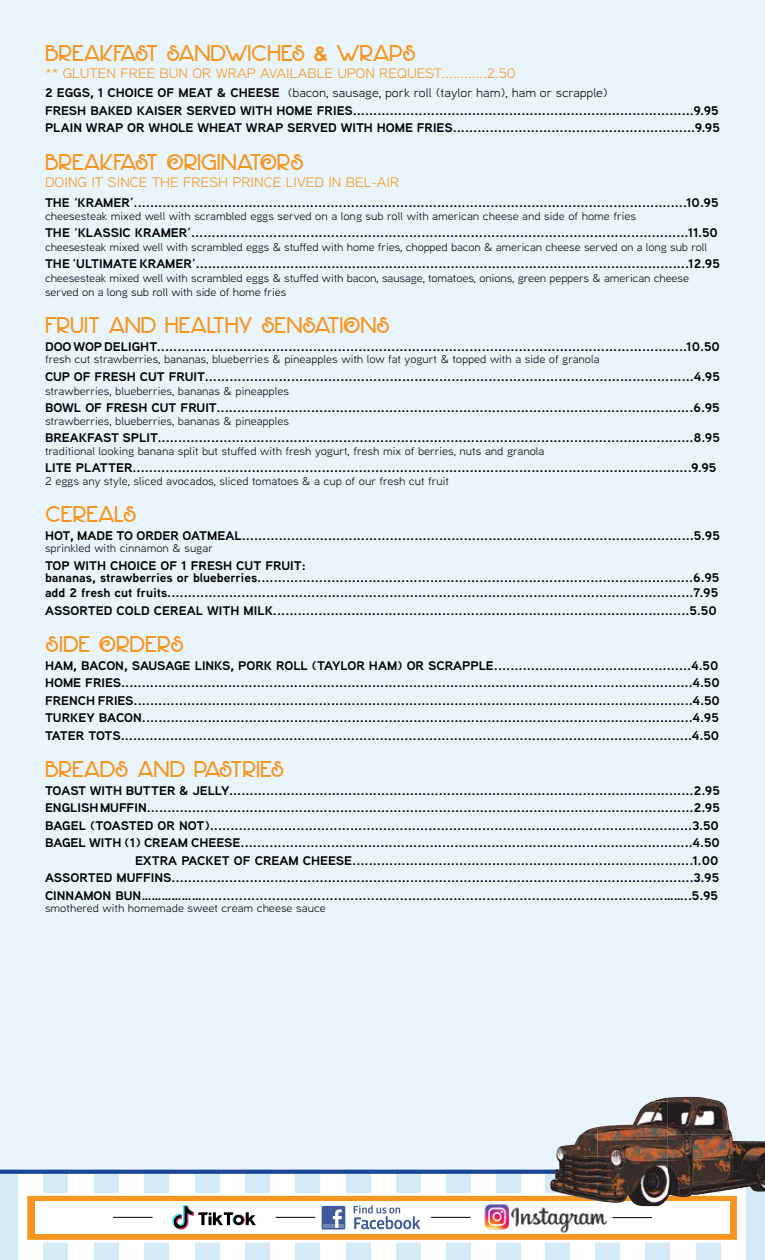
<style>
.page{position:relative;width:765px;height:1260px;background:#fff}
.page>*{position:absolute;margin:0;border:0;box-sizing:border-box;transform-origin:0 0}
.t1{font:20px "DK Hofstad";letter-spacing:-.025em;color:#f79520}
.t2{font:20px "DK Hofstad";letter-spacing:-.05em;color:#f79520}
.t3{font:13.75px "Aaux Next Wide";color:#f79520}
.t4{font:700 12.5px/17.5px "Aaux Next Wide";color:#000}
.t5{font:11.25px/13.8px "Aaux Next Wide";color:#000}
.s1{font-family:"Arial";font-weight:700}
.s2{font-weight:400}
</style>
<div class="page">
<div style="left:497px;top:1169px;width:24px;height:91px;background:#d4ebf7"></div>
<div style="left:746px;top:1169px;width:19px;height:91px;background:#d4ebf7"></div>
<div style="left:296px;top:1169px;width:24px;height:91px;background:#d4ebf7"></div>
<div style="left:545px;top:1169px;width:25px;height:91px;background:#d4ebf7"></div>
<div style="left:94px;top:1169px;width:24px;height:91px;background:#d4ebf7"></div>
<div style="left:396px;top:1169px;width:24px;height:91px;background:#d4ebf7"></div>
<div style="left:646px;top:1169px;width:24px;height:91px;background:#d4ebf7"></div>
<div style="left:195px;top:1169px;width:24px;height:91px;background:#d4ebf7"></div>
<div style="left:0;top:1169px;width:18px;height:91px;background:#d4ebf7"></div>
<div style="left:446px;top:1169px;width:25px;height:91px;background:#d4ebf7"></div>
<div style="left:696px;top:1169px;width:24px;height:91px;background:#d4ebf7"></div>
<div style="left:245px;top:1169px;width:25px;height:91px;background:#d4ebf7"></div>
<div style="left:44px;top:1169px;width:24px;height:91px;background:#d4ebf7"></div>
<div style="left:346px;top:1169px;width:24px;height:91px;background:#d4ebf7"></div>
<div style="left:596px;top:1169px;width:24px;height:91px;background:#d4ebf7"></div>
<div style="left:145px;top:1169px;width:24px;height:91px;background:#d4ebf7"></div>
<div style="left:0;top:1169px;width:765px;height:5px;background:#1c4799"></div>
<div style="left:26px;top:1195px;width:712px;height:46px;background:#f79520"></div>
<div style="left:25px;top:1193px;width:715px;height:50px;border:3px solid #fff"></div>
<div style="left:35px;top:1201px;width:694px;height:32px;background:#fff"></div>
<svg style="left:354px;top:1205px;width:66px;height:24px"></svg>
<div style="left:322px;top:1206px;width:23px;height:24px;background:#3d5a9a"></div>
<hr style="left:323px;top:1224px;width:21px;height:4px;background:#6d85b3">
<svg style="left:333px;top:1209px;width:9px;height:19px"></svg>
<img style="left:481px;top:1204px;width:131px;height:30px">
<hr style="left:113px;top:1217px;width:40px;height:1px;background:#000">
<hr style="left:276px;top:1217px;width:39px;height:1px;background:#000">
<hr style="left:431px;top:1217px;width:40px;height:1px;background:#000">
<hr style="left:612px;top:1217px;width:40px;height:1px;background:#000">
<svg style="left:172px;top:1205px;width:84px;height:25px"></svg>
<div style="left:0;top:0;width:765px;height:1169px;background:#e9f5fb"></div>
<img style="left:597px;top:1102px;width:71px;height:104px">
<img style="left:550px;top:1135px;width:47px;height:66px">
<img style="left:668px;top:1135px;width:97px;height:63px">
<img style="left:581px;top:1127px;width:16px;height:8px">
<img style="left:668px;top:1097px;width:64px;height:38px">
<img style="left:652px;top:1098px;width:16px;height:4px">
<h1 class="t2" style="left:45px;top:38px;width:373px">BREAKFAST SANDWICHES <span class="s1">&amp;</span> WRAPS</h1>
<p class="t3" style="left:45px;top:65px;width:472px">** GLUTEN FREE BUN OR WRAP AVAILABLE UPON REQUEST............2.50</p>
<p class="t4" style="left:45px;top:84px;width:676px">2 EGGS, 1 CHOICE OF MEAT &amp; CHEESE <span class="s2">(bacon, sausage, pork roll (taylor ham), ham or scrapple)<br></span>FRESH BAKED KAISER SERVED WITH HOME FRIES...................................................................................9.95<br>PLAIN WRAP OR WHOLE WHEAT WRAP SERVED WITH HOME FRIES...........................................................9.95</p>
<h1 class="t1" style="left:45px;top:147px;width:261px">BREAKFAST ORIGINATORS</h1>
<p class="t3" style="left:45px;top:173px;width:356px">DOING IT SINCE THE FRESH PRINCE LIVED IN BEL-AIR</p>
<p class="t4" style="left:45px;top:194px;width:675px">THE ‘KRAMER’.......................................................................................................................................10.95</p>
<p class="t5" style="left:45px;top:209px;width:593px">cheesesteak mixed well with scrambled eggs served on a long sub roll with american cheese and side of home fries</p>
<p class="t4" style="left:45px;top:224px;width:674px">THE ‘KLASSIC KRAMER’.........................................................................................................................11.50</p>
<p class="t5" style="left:45px;top:240px;width:664px">cheesesteak mixed well with scrambled eggs &amp; stuffed with home fries, chopped bacon &amp; american cheese served on a long sub roll</p>
<p class="t4" style="left:45px;top:255px;width:676px">THE ‘ULTIMATE KRAMER’........................................................................................................................12.95</p>
<p class="t5" style="left:45px;top:271px;width:646px">cheesesteak mixed well with scrambled eggs &amp; stuffed with bacon, sausage, tomatoes, onions, green peppers &amp; american cheese served on a long sub roll with side of home fries</p>
<h1 class="t1" style="left:45px;top:311px;width:347px">FRUIT AND HEALTHY SENSATIONS</h1>
<p class="t4" style="left:45px;top:338px;width:677px">DOO WOP DELIGHT.................................................................................................................................10.50</p>
<p class="t5" style="left:45px;top:353px;width:556px">fresh cut strawberries, bananas, blueberries &amp; pineapples with low fat yogurt &amp; topped with a side of granola</p>
<p class="t4" style="left:45px;top:368px;width:676px">CUP OF FRESH CUT FRUIT.......................................................................................................................4.95</p>
<p class="t5" style="left:45px;top:384px;width:246px">strawberries, blueberries, bananas &amp; pineapples</p>
<p class="t4" style="left:45px;top:399px;width:676px">BOWL OF FRESH CUT FRUIT....................................................................................................................6.95</p>
<p class="t5" style="left:45px;top:414px;width:246px">strawberries, blueberries, bananas &amp; pineapples</p>
<p class="t4" style="left:45px;top:429px;width:677px">BREAKFAST SPLIT..................................................................................................................................8.95</p>
<p class="t5" style="left:45px;top:444px;width:501px">traditional looking banana split but stuffed with fresh yogurt, fresh mix of berries, nuts and granola</p>
<p class="t4" style="left:45px;top:459px;width:673px">LITE PLATTER........................................................................................................................................9.95</p>
<p class="t5" style="left:45px;top:474px;width:406px">2 eggs any style, sliced avocados, sliced tomatoes &amp; a cup of our fresh cut fruit</p>
<h1 class="t1" style="left:45px;top:500px;width:93px">CEREALS</h1>
<p class="t4" style="left:45px;top:526px;width:676px">HOT, MADE TO ORDER OATMEAL..............................................................................................................5.95</p>
<p class="t5" style="left:45px;top:541px;width:170px">sprinkled with cinnamon &amp; sugar</p>
<p class="t4" style="left:45px;top:559px;width:676px;line-height:12.5px">TOP WITH CHOICE OF 1 FRESH CUT FRUIT:<br>bananas, strawberries or blueberries..........................................................................................................6.95</p>
<p class="t4" style="left:45px;top:584px;width:675px">add 2 fresh cut fruits................................................................................................................................7.95<br>ASSORTED COLD CEREAL WITH MILK.....................................................................................................5.50</p>
<h1 class="t1" style="left:45px;top:630px;width:141px">SIDE ORDERS</h1>
<p class="t4" style="left:45px;top:656px;width:676px">HAM, BACON, SAUSAGE LINKS, PORK ROLL (TAYLOR HAM) OR SCRAPPLE................................................4.50<br>HOME FRIES...........................................................................................................................................4.50<br>FRENCH FRIES........................................................................................................................................4.50<br>TURKEY BACON......................................................................................................................................4.95<br>TATER TOTS...........................................................................................................................................4.50</p>
<h1 class="t2" style="left:45px;top:755px;width:241px">BREADS AND PASTRIES</h1>
<p class="t4" style="left:45px;top:781px;width:676px;text-align:right">TOAST WITH BUTTER &amp; JELLY.................................................................................................................2.95<br>ENGLISH MUFFIN.....................................................................................................................................2.95<br>BAGEL (TOASTED OR NOT).....................................................................................................................3.50<br>BAGEL WITH (1) CREAM CHEESE..............................................................................................................4.50<br>EXTRA PACKET OF CREAM CHEESE...................................................................................1.00<br>ASSORTED MUFFINS...............................................................................................................................3.95<br>CINNAMON BUN………………................................................................................................................……..5.95</p>
<p class="t5" style="left:45px;top:901px;width:282px">smothered with homemade sweet cream cheese sauce</p>
</div>
